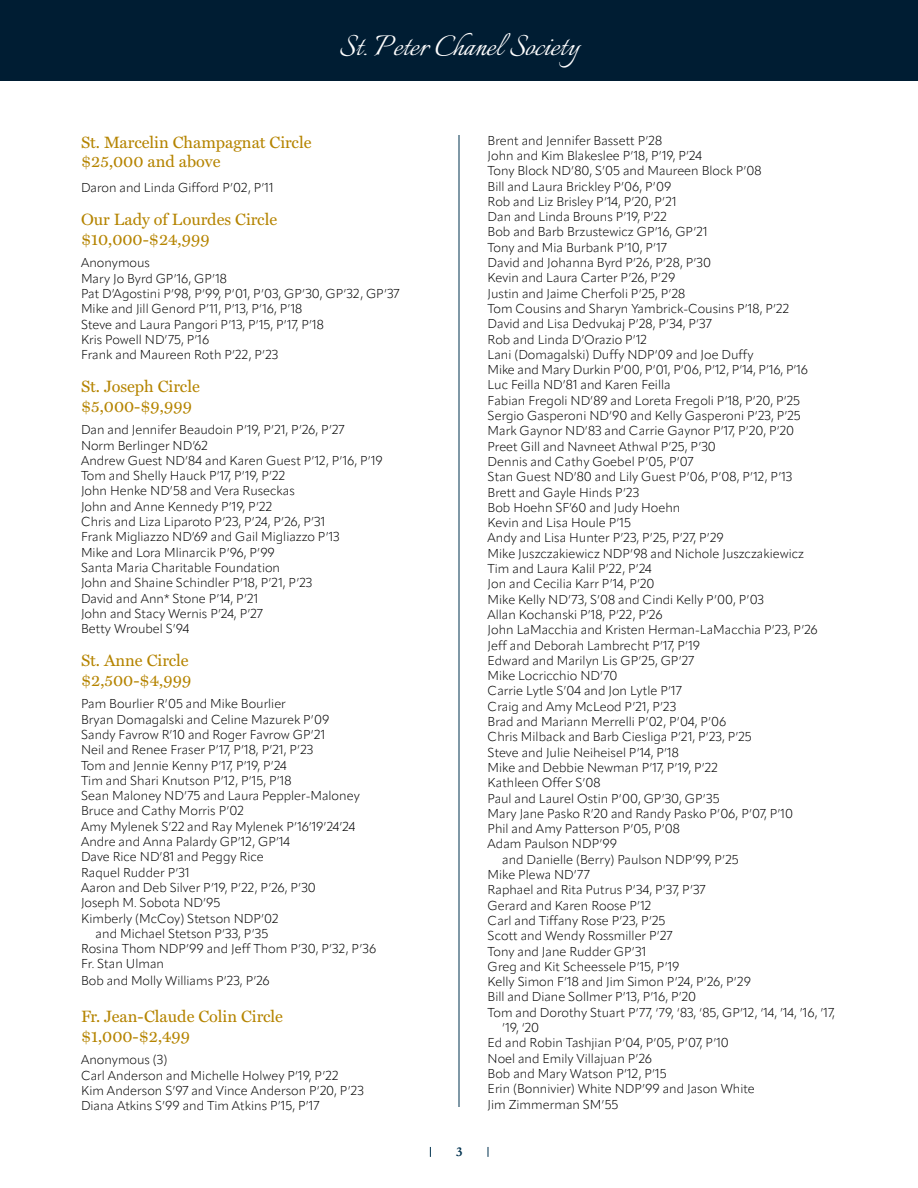
<style>
.page{position:relative;width:918px;height:1188px;background:#fff}
.page>*{position:absolute;margin:0;border:0;box-sizing:border-box;transform-origin:0 0}
.t1{font:36px "Italianno";color:#fff}
.t2{font:16.5px/19.8px "Miller Text";color:#b58400}
.t3{font:700 13.5px "Garamond";color:#00324f}
.t4{font:300 12.75px/15.3px "Apparat";color:#000}
</style>
<div class="page">
<div style="left:0;top:0;width:918px;height:81px;background:#001d33"></div>
<hr style="left:459px;top:135px;width:1px;height:972px;background:#00324f">
<h1 class="t1" style="left:339px;top:26px;width:241px">St. Peter Chanel Society</h1>
<p class="t2" style="left:81px;top:131px;width:232px">St. Marcelin Champagnat Circle $25,000 and above</p>
<p class="t4" style="left:81px;top:180px;width:194px">Daron and Linda Gifford P’02, P’11</p>
<p class="t2" style="left:81px;top:209px;width:198px">Our Lady of Lourdes Circle $10,000-$24,999</p>
<p class="t4" style="left:81px;top:255px;width:320px">Anonymous<br>Mary Jo Byrd GP’16, GP’18<br>Pat D’Agostini P’98, P’99, P’01, P’03, GP’30, GP’32, GP’37<br>Mike and Jill Genord P’11, P’13, P’16, P’18<br>Steve and Laura Pangori P’13, P’15, P’17, P’18<br>Kris Powell ND’75, P’16<br>Frank and Maureen Roth P’22, P’23</p>
<p class="t2" style="left:81px;top:376px;width:120px">St. Joseph Circle $5,000-$9,999</p>
<p class="t4" style="left:81px;top:422px;width:303px">Dan and Jennifer Beaudoin P’19, P’21, P’26, P’27<br>Norm Berlinger ND’62<br>Andrew Guest ND’84 and Karen Guest P’12, P’16, P’19<br>Tom and Shelly Hauck P’17, P’19, P’22<br>John Henke ND’58 and Vera Ruseckas<br>John and Anne Kennedy P’19, P’22<br>Chris and Liza Liparoto P’23, P’24, P’26, P’31<br>Frank Migliazzo ND’69 and Gail Migliazzo P’13<br>Mike and Lora Mlinarcik P’96, P’99<br>Santa Maria Charitable Foundation<br>John and Shaine Schindler P’18, P’21, P’23<br>David and Ann* Stone P’14, P’21<br>John and Stacy Wernis P’24, P’27<br>Betty Wroubel S’94</p>
<p class="t2" style="left:81px;top:650px;width:112px">St. Anne Circle $2,500-$4,999</p>
<p class="t4" style="left:81px;top:696px;width:206px">Pam Bourlier R’05 and Mike Bourlier</p>
<p class="t4" style="left:81px;top:712px;width:250px">Bryan Domagalski and Celine Mazurek P’09</p>
<p class="t4" style="left:81px;top:727px;width:246px">Sandy Favrow R’10 and Roger Favrow GP’21</p>
<p class="t4" style="left:81px;top:742px;width:234px">Neil and Renee Fraser P’17, P’18, P’21, P’23</p>
<p class="t4" style="left:81px;top:757px;width:207px">Tom and Jennie Kenny P’17, P’19, P’24</p>
<p class="t4" style="left:81px;top:773px;width:212px">Tim and Shari Knutson P’12, P’15, P’18</p>
<p class="t4" style="left:81px;top:788px;width:280px">Sean Maloney ND’75 and Laura Peppler-Maloney</p>
<p class="t4" style="left:81px;top:803px;width:164px">Bruce and Cathy Morris P’02</p>
<p class="t4" style="left:81px;top:819px;width:276px">Amy Mylenek S’22 and Ray Mylenek P’16’19’24’24</p>
<p class="t4" style="left:81px;top:834px;width:211px">Andre and Anna Palardy GP’12, GP’14</p>
<p class="t4" style="left:81px;top:849px;width:184px">Dave Rice ND’81 and Peggy Rice</p>
<p class="t4" style="left:81px;top:865px;width:110px">Raquel Rudder P’31</p>
<p class="t4" style="left:81px;top:880px;width:236px">Aaron and Deb Silver P’19, P’22, P’26, P’30</p>
<p class="t4" style="left:81px;top:895px;width:141px">Joseph M. Sobota ND’95</p>
<p class="t4" style="left:81px;top:910px;width:199px">Kimberly (McCoy) Stetson NDP’02</p>
<p class="t4" style="left:96px;top:926px;width:174px">and Michael Stetson P’33, P’35</p>
<p class="t4" style="left:81px;top:941px;width:297px">Rosina Thom NDP’99 and Jeff Thom P’30, P’32, P’36</p>
<p class="t4" style="left:81px;top:956px;width:85px">Fr. Stan Ulman</p>
<p class="t4" style="left:81px;top:973px;width:190px">Bob and Molly Williams P’23, P’26</p>
<p class="t2" style="left:81px;top:1006px;width:204px">Fr. Jean-Claude Colin Circle $1,000-$2,499</p>
<p class="t4" style="left:81px;top:1052px;width:284px">Anonymous (3)<br>Carl Anderson and Michelle Holwey P’19, P’22<br>Kim Anderson S’97 and Vince Anderson P’20, P’23<br>Diana Atkins S’99 and Tim Atkins P’15, P’17</p>
<p class="t3" style="left:456px;top:1142px;width:8px">3</p>
<p class="t4" style="left:488px;top:133px;width:176px">Brent and Jennifer Bassett P’28</p>
<p class="t4" style="left:488px;top:148px;width:216px">John and Kim Blakeslee P’18, P’19, P’24</p>
<p class="t4" style="left:488px;top:163px;width:275px">Tony Block ND’80, S’05 and Maureen Block P’08</p>
<p class="t4" style="left:488px;top:179px;width:185px">Bill and Laura Brickley P’06, P’09</p>
<p class="t4" style="left:488px;top:194px;width:191px">Rob and Liz Brisley P’14, P’20, P’21</p>
<p class="t4" style="left:488px;top:209px;width:181px">Dan and Linda Brouns P’19, P’22</p>
<p class="t4" style="left:488px;top:224px;width:222px">Bob and Barb Brzustewicz GP’16, GP’21</p>
<p class="t4" style="left:488px;top:240px;width:181px">Tony and Mia Burbank P’10, P’17</p>
<p class="t4" style="left:488px;top:255px;width:225px">David and Johanna Byrd P’26, P’28, P’30</p>
<p class="t4" style="left:488px;top:270px;width:189px">Kevin and Laura Carter P’26, P’29</p>
<p class="t4" style="left:488px;top:286px;width:199px">Justin and Jaime Cherfoli P’25, P’28</p>
<p class="t4" style="left:488px;top:301px;width:303px">Tom Cousins and Sharyn Yambrick-Cousins P’18, P’22</p>
<p class="t4" style="left:488px;top:316px;width:226px">David and Lisa Dedvukaj P’28, P’34, P’37</p>
<p class="t4" style="left:488px;top:332px;width:161px">Rob and Linda D’Orazio P’12</p>
<p class="t4" style="left:488px;top:347px;width:268px">Lani (Domagalski) Duffy NDP’09 and Joe Duffy</p>
<p class="t4" style="left:488px;top:362px;width:322px">Mike and Mary Durkin P’00, P’01, P’06, P’12, P’14, P’16, P’16</p>
<p class="t4" style="left:488px;top:377px;width:184px">Luc Feilla ND’81 and Karen Feilla</p>
<p class="t4" style="left:488px;top:393px;width:314px">Fabian Fregoli ND’89 and Loreta Fregoli P’18, P’20, P’25</p>
<p class="t4" style="left:488px;top:408px;width:315px">Sergio Gasperoni ND’90 and Kelly Gasperoni P’23, P’25</p>
<p class="t4" style="left:488px;top:423px;width:308px">Mark Gaynor ND’83 and Carrie Gaynor P’17, P’20, P’20</p>
<p class="t4" style="left:488px;top:439px;width:230px">Preet Gill and Navneet Athwal P’25, P’30</p>
<p class="t4" style="left:488px;top:454px;width:207px">Dennis and Cathy Goebel P’05, P’07</p>
<p class="t4" style="left:488px;top:469px;width:306px">Stan Guest ND’80 and Lily Guest P’06, P’08, P’12, P’13</p>
<p class="t4" style="left:488px;top:485px;width:153px">Brett and Gayle Hinds P’23</p>
<p class="t4" style="left:488px;top:500px;width:194px">Bob Hoehn SF’60 and Judy Hoehn</p>
<p class="t4" style="left:488px;top:515px;width:145px">Kevin and Lisa Houle P’15</p>
<p class="t4" style="left:488px;top:530px;width:238px">Andy and Lisa Hunter P’23, P’25, P’27, P’29</p>
<p class="t4" style="left:488px;top:546px;width:318px">Mike Juszczakiewicz NDP’98 and Nichole Juszczakiewicz</p>
<p class="t4" style="left:488px;top:561px;width:166px">Tim and Laura Kalil P’22, P’24</p>
<p class="t4" style="left:488px;top:576px;width:168px">Jon and Cecilia Karr P’14, P’20</p>
<p class="t4" style="left:488px;top:592px;width:278px">Mike Kelly ND’73, S’08 and Cindi Kelly P’00, P’03</p>
<p class="t4" style="left:488px;top:607px;width:177px">Allan Kochanski P’18, P’22, P’26</p>
<p class="t4" style="left:488px;top:622px;width:332px">John LaMacchia and Kristen Herman-LaMacchia P’23, P’26</p>
<p class="t4" style="left:488px;top:638px;width:214px">Jeff and Deborah Lambrecht P’17, P’19</p>
<p class="t4" style="left:488px;top:653px;width:208px">Edward and Marilyn Lis GP’25, GP’27</p>
<p class="t4" style="left:488px;top:668px;width:131px">Mike Locricchio ND’70</p>
<p class="t4" style="left:488px;top:683px;width:196px">Carrie Lytle S’04 and Jon Lytle P’17</p>
<p class="t4" style="left:488px;top:699px;width:190px">Craig and Amy McLeod P’21, P’23</p>
<p class="t4" style="left:488px;top:714px;width:240px">Brad and Mariann Merrelli P’02, P’04, P’06</p>
<p class="t4" style="left:488px;top:729px;width:266px">Chris Milback and Barb Ciesliga P’21, P’23, P’25</p>
<p class="t4" style="left:488px;top:745px;width:193px">Steve and Julie Neiheisel P’14, P’18</p>
<p class="t4" style="left:488px;top:760px;width:232px">Mike and Debbie Newman P’17, P’19, P’22</p>
<p class="t4" style="left:488px;top:775px;width:115px">Kathleen Offer S’08</p>
<p class="t4" style="left:488px;top:791px;width:234px">Paul and Laurel Ostin P’00, GP’30, GP’35</p>
<p class="t4" style="left:488px;top:806px;width:307px">Mary Jane Pasko R’20 and Randy Pasko P’06, P’07, P’10</p>
<p class="t4" style="left:488px;top:821px;width:194px">Phil and Amy Patterson P’05, P’08</p>
<p class="t4" style="left:488px;top:836px;width:131px">Adam Paulson NDP’99</p>
<p class="t4" style="left:502px;top:852px;width:238px">and Danielle (Berry) Paulson NDP’99, P’25</p>
<p class="t4" style="left:488px;top:867px;width:104px">Mike Plewa ND’77</p>
<p class="t4" style="left:488px;top:882px;width:219px">Raphael and Rita Putrus P’34, P’37, P’37</p>
<p class="t4" style="left:488px;top:898px;width:165px">Gerard and Karen Roose P’12</p>
<p class="t4" style="left:488px;top:913px;width:179px">Carl and Tiffany Rose P’23, P’25</p>
<p class="t4" style="left:488px;top:928px;width:186px">Scott and Wendy Rossmiller P’27</p>
<p class="t4" style="left:488px;top:944px;width:160px">Tony and Jane Rudder GP’31</p>
<p class="t4" style="left:488px;top:959px;width:193px">Greg and Kit Scheessele P’15, P’19</p>
<p class="t4" style="left:488px;top:974px;width:265px">Kelly Simon F’18 and Jim Simon P’24, P’26, P’29</p>
<p class="t4" style="left:488px;top:989px;width:210px">Bill and Diane Sollmer P’13, P’16, P’20</p>
<p class="t4" style="left:488px;top:1005px;width:349px">Tom and Dorothy Stuart P’77, ‘79, ‘83, ‘85, GP’12, ‘14, ’14, ’16, ’17,</p>
<p class="t4" style="left:502px;top:1020px;width:38px">’19, ‘20</p>
<p class="t4" style="left:488px;top:1035px;width:243px">Ed and Robin Tashjian P’04, P’05, P’07, P’10</p>
<p class="t4" style="left:488px;top:1051px;width:166px">Noel and Emily Villajuan P’26</p>
<p class="t4" style="left:488px;top:1066px;width:181px">Bob and Mary Watson P’12, P’15</p>
<p class="t4" style="left:488px;top:1081px;width:269px">Erin (Bonnivier) White NDP’99 and Jason White</p>
<p class="t4" style="left:488px;top:1097px;width:132px">Jim Zimmerman SM’55</p>
</div>
